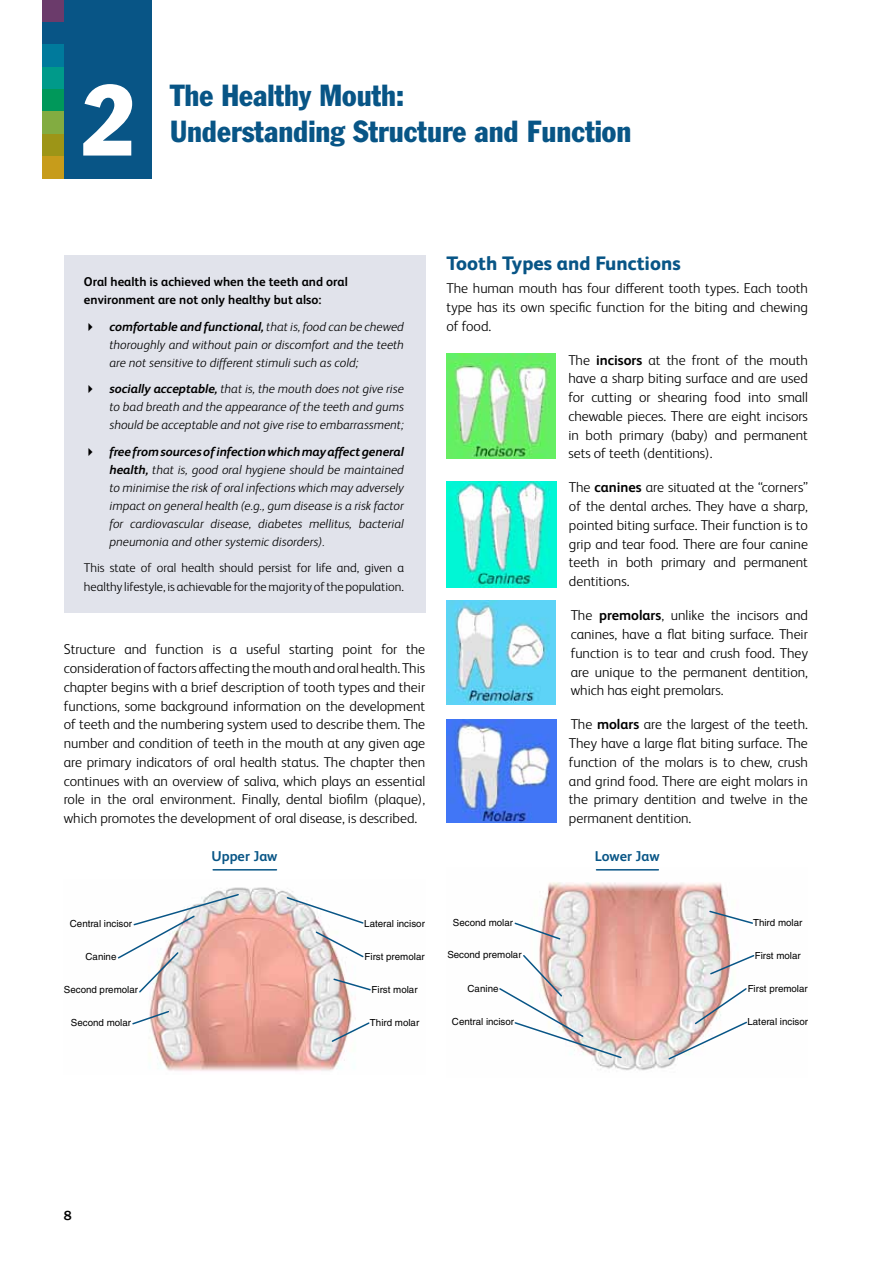
<style>
.page{position:relative;width:893px;height:1263px;background:#fff}
.page>*{position:absolute;margin:0;border:0;box-sizing:border-box;transform-origin:0 0}
.t1{font:condensed 99px "Franklin Gothic";color:#fff}
.t2{font:condensed 30px "Franklin Gothic";color:#085586}
.t3{font:800 19.5px "FS Albert Pro";color:#085586}
.t4{font:300 14.25px/18.8px "FS Albert Pro";color:#000;text-align:justify}
.t5{font:700 14.25px "FS Albert Pro";color:#085586}
.t6{font:500 13.5px "Franklin Gothic";color:#000}
.t7{font:italic 300 12.75px/18px "FS Albert Pro";color:#000;text-align:justify}
.t8{font:300 12.75px/18.8px "FS Albert Pro";color:#000}
.t9{font:700 12.75px/18px "FS Albert Pro";color:#000}
.t10{font:9.75px "Helvetica";color:#000}
.s1{font-weight:700}
</style>
<div class="page">
<div style="left:43px;top:0;width:21px;height:22px;background:#6b3b6b"></div>
<div style="left:64px;top:0;width:88px;height:179px;background:#085586"></div>
<div style="left:43px;top:22px;width:21px;height:23px;background:#085586"></div>
<div style="left:43px;top:45px;width:21px;height:22px;background:#007a9c"></div>
<div style="left:43px;top:67px;width:21px;height:22px;background:#009a8a"></div>
<div style="left:43px;top:89px;width:21px;height:23px;background:#00985a"></div>
<div style="left:43px;top:112px;width:21px;height:22px;background:#82ac41"></div>
<div style="left:43px;top:134px;width:21px;height:22px;background:#9d9517"></div>
<div style="left:43px;top:156px;width:21px;height:23px;background:#c79c1b"></div>
<div style="left:64px;top:255px;width:361px;height:357px;background:#e1e3eb"></div>
<img style="left:446px;top:354px;width:110px;height:104px">
<img style="left:446px;top:481px;width:110px;height:107px">
<img style="left:446px;top:600px;width:110px;height:105px">
<img style="left:446px;top:719px;width:110px;height:104px">
<img style="left:149px;top:887px;width:207px;height:185px">
<svg style="left:117px;top:893px;width:123px;height:101px"></svg>
<svg style="left:132px;top:1010px;width:38px;height:16px"></svg>
<svg style="left:286px;top:896px;width:78px;height:62px"></svg>
<svg style="left:332px;top:977px;width:39px;height:14px"></svg>
<svg style="left:330px;top:1021px;width:40px;height:22px"></svg>
<img style="left:539px;top:869px;width:193px;height:202px">
<svg style="left:708px;top:909px;width:45px;height:16px"></svg>
<svg style="left:514px;top:921px;width:48px;height:20px"></svg>
<svg style="left:499px;top:953px;width:124px;height:106px"></svg>
<svg style="left:709px;top:954px;width:46px;height:22px"></svg>
<svg style="left:667px;top:987px;width:80px;height:74px"></svg>
<hr style="left:213px;top:869px;width:63px;height:1px;background:#085586">
<hr style="left:596px;top:869px;width:62px;height:1px;background:#085586">
<h1 class="t1" style="left:81px;top:60px;width:55px">3</h1>
<h2 class="t2" style="left:170px;top:77px;width:236px">The Healthy Mouth:</h2>
<h1 class="t1" style="left:81px;top:60px;width:55px">2</h1>
<h2 class="t2" style="left:170px;top:113px;width:463px">Understanding Structure and Function</h2>
<h3 class="t3" style="left:446px;top:248px;width:236px">Tooth Types and Functions</h3>
<p class="t4" style="left:446px;top:278px;width:363px">The human mouth has four different tooth types. Each tooth type has its own specific function for the biting and chewing of food.</p>
<p class="t4" style="left:568px;top:350px;width:241px">The <span class="s1">incisors</span> at the front of the mouth have a sharp biting surface and are used for cutting or shearing food into small chewable pieces. There are eight incisors in both primary (baby) and permanent sets of teeth (dentitions).</p>
<p class="t4" style="left:569px;top:477px;width:241px">The <span class="s1">canines</span> are situated at the “corners” of the dental arches. They have a sharp, pointed biting surface. Their function is to grip and tear food. There are four canine teeth in both primary and permanent dentitions.</p>
<p class="t4" style="left:571px;top:605px;width:239px">The <span class="s1">premolars</span>, unlike the incisors and canines, have a flat biting surface. Their function is to tear and crush food. They are unique to the permanent dentition, which has eight premolars.</p>
<p class="t4" style="left:569px;top:714px;width:240px">The <span class="s1">molars</span> are the largest of the teeth.<br>They have a large flat biting surface. The function of the molars is to chew, crush and grind food. There are eight molars in the primary dentition and twelve in the permanent dentition.</p>
<p class="t9" style="left:84px;top:272px;width:265px">Oral health is achieved when the teeth and oral environment are not only healthy but also:</p>
<p class="t7" style="left:109px;top:317px;width:296px;text-indent:-26px">✔ <span class="s1">comfortable and functional,</span> that is, food can be chewed thoroughly and without pain or discomfort and the teeth are not sensitive to different stimuli such as cold;</p>
<p class="t7" style="left:109px;top:379px;width:296px;text-indent:-26px">✔ <span class="s1">socially acceptable,</span> that is, the mouth does not give rise to bad breath and the appearance of the teeth and gums should be acceptable and not give rise to embarrassment;</p>
<p class="t7" style="left:109px;top:442px;width:296px;text-indent:-26px">✔ <span class="s1">free from sources of infection which may affect general health,</span> that is, good oral hygiene should be maintained to minimise the risk of oral infections which may adversely impact on general health (e.g., gum disease is a risk factor for cardiovascular disease, diabetes mellitus, bacterial pneumonia and other systemic disorders).</p>
<p class="t8" style="left:84px;top:558px;width:321px">This state of oral health should persist for life and, given a healthy lifestyle, is achievable for the majority of the population.</p>
<p class="t4" style="left:64px;top:639px;width:363px">Structure and function is a useful starting point for the consideration of factors affecting the mouth and oral health. This chapter begins with a brief description of tooth types and their functions, some background information on the development of teeth and the numbering system used to describe them. The number and condition of teeth in the mouth at any given age are primary indicators of oral health status. The chapter then continues with an overview of saliva, which plays an essential role in the oral environment. Finally, dental biofilm (plaque), which promotes the development of oral disease, is described.</p>
<p class="t5" style="left:212px;top:846px;width:68px">Upper Jaw</p>
<p class="t5" style="left:595px;top:846px;width:66px">Lower Jaw</p>
<p class="t10" style="left:70px;top:918px;width:64px">Central incisor</p>
<p class="t10" style="left:364px;top:918px;width:62px">Lateral incisor</p>
<p class="t10" style="left:86px;top:951px;width:32px">Canine</p>
<p class="t10" style="left:365px;top:951px;width:62px">First premolar</p>
<p class="t10" style="left:64px;top:984px;width:76px">Second premolar</p>
<p class="t10" style="left:372px;top:984px;width:48px">First molar</p>
<p class="t10" style="left:71px;top:1017px;width:62px">Second molar</p>
<p class="t10" style="left:370px;top:1017px;width:51px">Third molar</p>
<p class="t6" style="left:91px;top:923px;width:9px">8</p>
<p class="t10" style="left:453px;top:917px;width:62px">Second molar</p>
<p class="t10" style="left:753px;top:917px;width:51px">Third molar</p>
<p class="t10" style="left:447px;top:949px;width:76px">Second premolar</p>
<p class="t10" style="left:755px;top:950px;width:48px">First molar</p>
<p class="t10" style="left:468px;top:983px;width:32px">Canine</p>
<p class="t10" style="left:748px;top:983px;width:62px">First premolar</p>
<p class="t10" style="left:452px;top:1016px;width:64px">Central incisor</p>
<p class="t10" style="left:747px;top:1016px;width:62px">Lateral incisor</p>
<p class="t6" style="left:479px;top:921px;width:9px">8</p>
<p class="t6" style="left:64px;top:1207px;width:9px">8</p>
</div>
